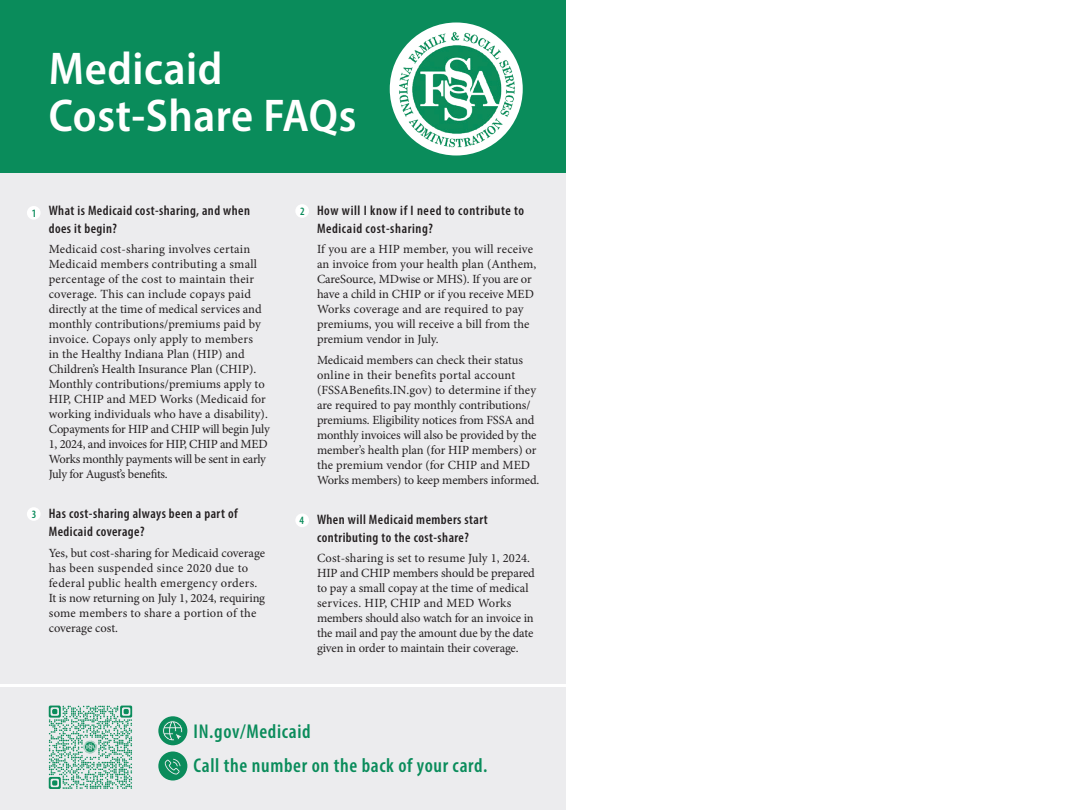
<style>
.page{position:relative;width:1080px;height:810px;background:#fff}
.page>*{position:absolute;margin:0;border:0;box-sizing:border-box;transform-origin:0 0}
.t1{font:46.12px/47.9px "Myriad Variable Concept";letter-spacing:.01em;color:#fff}
.t2{font:20px/34px "Myriad Variable Concept";letter-spacing:.03em;color:#0a8c5b}
.t3{font:13.75px/17.5px "Myriad Variable Concept";letter-spacing:.03em;color:#231f20}
.t4{font:12.5px/15px "Minion Pro";color:#231f20}
.t5{font:11.25px "Myriad Variable Concept";color:#0a8c5b}
</style>
<div class="page">
<div style="left:0;top:173px;width:565px;height:637px;background:#ececee"></div>
<div style="left:158px;top:752px;width:29px;height:29px;background:#0a8c5b;border-radius:50%"></div>
<div style="left:0;top:0;width:565px;height:173px;background:#0a8c5b"></div>
<hr style="left:0;top:685px;width:565px;height:2px;background:#fff">
<div style="left:390px;top:23px;width:133px;height:133px;background:#fff;border-radius:50%"></div>
<img style="left:396px;top:28px;width:124px;height:123px">
<div style="left:27px;top:206px;width:14px;height:14px;background:#fff;border-radius:50%"></div>
<div style="left:295px;top:204px;width:14px;height:14px;background:#fff;border-radius:50%"></div>
<div style="left:27px;top:507px;width:14px;height:14px;background:#fff;border-radius:50%"></div>
<div style="left:295px;top:514px;width:14px;height:13px;background:#fff;border-radius:50%"></div>
<svg style="left:49px;top:706px;width:83px;height:83px"></svg>
<img style="left:84px;top:741px;width:14px;height:13px">
<svg style="left:165px;top:759px;width:16px;height:16px"></svg>
<div style="left:158px;top:716px;width:29px;height:29px;background:#0a8c5b;border-radius:50%"></div>
<svg style="left:163px;top:721px;width:20px;height:20px"></svg>
<h1 class="t1" style="left:49px;top:44px;width:309px">Medicaid<br>Cost-Share FAQs</h1>
<p class="t5" style="left:32px;top:206px;width:6px">1</p>
<p class="t3" style="left:49px;top:202px;width:203px">What is Medicaid cost-sharing, and when does it begin?</p>
<p class="t4" style="left:49px;top:242px;width:223px">Medicaid cost-sharing involves certain Medicaid members contributing a small percentage of the cost to maintain their coverage. This can include copays paid directly at the time of medical services and monthly contributions/premiums paid by invoice. Copays only apply to members<br>in the Healthy Indiana Plan (HIP) and Children’s Health Insurance Plan (CHIP).<br>Monthly contributions/premiums apply to HIP, CHIP and MED Works (Medicaid for working individuals who have a disability).<br>Copayments for HIP and CHIP will begin July 1, 2024, and invoices for HIP, CHIP and MED Works monthly payments will be sent in early July for August’s benefts.</p>
<p class="t5" style="left:32px;top:507px;width:6px">3</p>
<p class="t3" style="left:49px;top:505px;width:191px">Has cost-sharing always been a part of<br>Medicaid coverage?</p>
<p class="t4" style="left:49px;top:545px;width:218px">Yes, but cost-sharing for Medicaid coverage has been suspended since 2020 due to federal public health emergency orders.<br>It is now returning on July 1, 2024, requiring some members to share a portion of the coverage cost.</p>
<p class="t5" style="left:300px;top:204px;width:6px">2</p>
<p class="t3" style="left:317px;top:202px;width:209px">How will I know if I need to contribute to<br>Medicaid cost-sharing?</p>
<p class="t4" style="left:317px;top:242px;width:221px">If you are a HIP member, you will receive an invoice from your health plan (Anthem, CareSource, MDwise or MHS). If you are or have a child in CHIP or if you receive MED Works coverage and are required to pay premiums, you will receive a bill from the premium vendor in July.</p>
<p class="t4" style="left:317px;top:353px;width:224px">Medicaid members can check their status online in their benefits portal account (FSSABenefts.IN.gov) to determine if they are required to pay monthly contributions/ premiums. Eligibility notices from FSSA and monthly invoices will also be provided by the member’s health plan (for HIP members) or the premium vendor (for CHIP and MED Works members) to keep members informed.</p>
<p class="t5" style="left:300px;top:514px;width:6px">4</p>
<p class="t3" style="left:317px;top:511px;width:172px">When will Medicaid members start contributing to the cost-share?</p>
<p class="t4" style="left:317px;top:551px;width:219px">Cost-sharing is set to resume July 1, 2024.<br>HIP and CHIP members should be prepared to pay a small copay at the time of medical services. HIP, CHIP and MED Works members should also watch for an invoice in the mail and pay the amount due by the date given in order to maintain their coverage.</p>
<p class="t2" style="left:194px;top:715px;width:295px">IN.gov/Medicaid<br>Call the number on the back of your card.</p>
</div>
